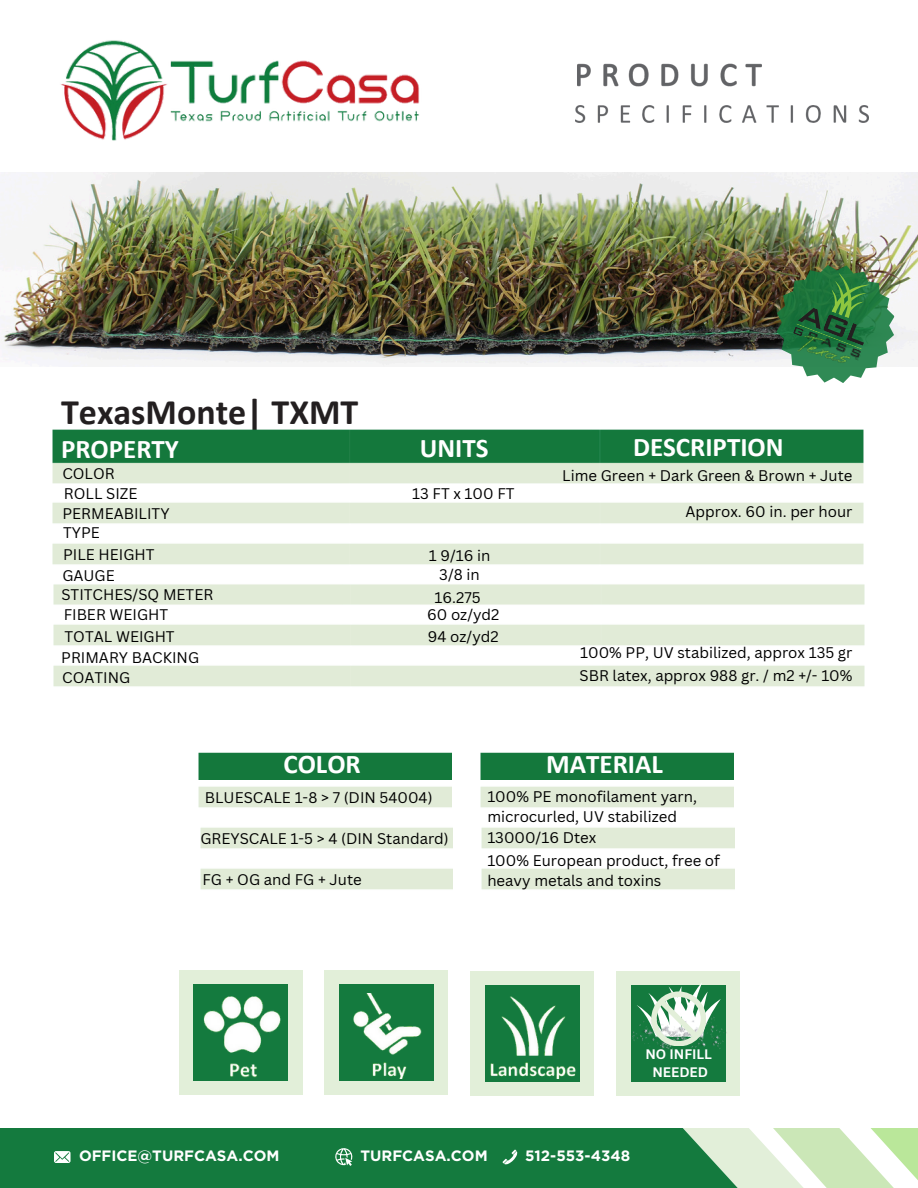
<style>
.page{position:relative;width:918px;height:1188px;background:#fff}
.page>*{position:absolute;margin:0;border:0;box-sizing:border-box;transform-origin:0 0}
.t1{font:700 36px "Calibri";color:#231f20}
.t2{font:700 27px "Calibri";color:#fff}
.t3{font:15px/20.2px "Canva Sans";color:#000}
.t4{font:700 15px "Gotham";color:#fff}
.t5{font:700 13.35px "Canva Sans";color:#fff}
</style>
<div class="page">
<img style="left:577px;top:63px;width:185px;height:24px">
<img style="left:575px;top:106px;width:294px;height:17px">
<img style="left:1px;top:173px;width:917px;height:193px">
<img style="left:61px;top:40px;width:359px;height:101px">
<img style="left:52px;top:429px;width:812px;height:55px">
<img style="left:198px;top:752px;width:254px;height:56px">
<img style="left:480px;top:752px;width:253px;height:56px">
<div style="left:0;top:1120px;width:519px;height:68px;background:#147a3e"></div>
<div style="left:0;top:1119px;width:918px;height:9px;background:#fff"></div>
<svg style="left:54px;top:1151px;width:17px;height:12px"></svg>
<svg style="left:335px;top:1148px;width:17px;height:18px"></svg>
<svg style="left:502px;top:1128px;width:416px;height:60px"></svg>
<div style="left:179px;top:970px;width:124px;height:125px;background:#e2efd9"></div>
<div style="left:193px;top:984px;width:95px;height:97px;background:#147a3e"></div>
<img style="left:203px;top:996px;width:78px;height:82px">
<div style="left:325px;top:970px;width:123px;height:125px;background:#e2efd9"></div>
<div style="left:339px;top:984px;width:95px;height:97px;background:#147a3e"></div>
<img style="left:353px;top:993px;width:69px;height:86px">
<div style="left:471px;top:971px;width:123px;height:125px;background:#e2efd9"></div>
<div style="left:485px;top:986px;width:95px;height:96px;background:#147a3e"></div>
<img style="left:490px;top:996px;width:86px;height:83px">
<div style="left:617px;top:971px;width:123px;height:125px;background:#e2efd9"></div>
<div style="left:631px;top:985px;width:96px;height:97px;background:#147a3e"></div>
<svg style="left:637px;top:983px;width:83px;height:63px"></svg>
<img style="left:776px;top:265px;width:119px;height:118px">
<img style="left:797px;top:329px;width:65px;height:45px">
<p class="t1" style="left:61px;top:397px;width:299px">TexasMonte| TXMT</p>
<p class="t2" style="left:61px;top:438px;width:119px">PROPERTY</p>
<h4 class="t2" style="left:420px;top:437px;width:70px">UNITS</h4>
<h6 class="t2" style="left:633px;top:435px;width:152px">DESCRIPTION</h6>
<p class="t3" style="left:62px;top:463px;width:54px">COLOR</p>
<h2 class="t3" style="left:562px;top:465px;width:292px">Lime Green + Dark Green &amp; Brown + Jute</h2>
<p class="t3" style="left:64px;top:483px;width:75px">ROLL SIZE</p>
<h4 class="t3" style="left:62px;top:503px;width:109px">PERMEABILITY</h4>
<p class="t3" style="left:63px;top:522px;width:38px">TYPE</p>
<h6 class="t3" style="left:63px;top:544px;width:93px">PILE HEIGHT</h6>
<p class="t3" style="left:62px;top:565px;width:54px">GAUGE</p>
<h6 class="t3" style="left:61px;top:584px;width:153px">STITCHES/SQ METER</h6>
<p class="t3" style="left:64px;top:604px;width:106px">FIBER WEIGHT</p>
<h2 class="t3" style="left:65px;top:626px;width:112px">TOTAL WEIGHT</h2>
<p class="t3" style="left:61px;top:647px;width:139px">PRIMARY BACKING</p>
<h6 class="t3" style="left:62px;top:667px;width:70px">COATING</h6>
<p class="t3" style="left:412px;top:483px;width:104px">13 FT x 100 FT</p>
<h6 class="t3" style="left:686px;top:501px;width:168px">Approx. 60 in. per hour</h6>
<h6 class="t3" style="left:429px;top:545px;width:63px">1 9/16 in</h6>
<p class="t3" style="left:439px;top:564px;width:42px">3/8 in</p>
<p class="t3" style="left:427px;top:604px;width:74px">60 oz/yd2</p>
<p class="t3" style="left:428px;top:626px;width:72px">94 oz/yd2</p>
<p class="t3" style="left:435px;top:587px;width:48px">16.275</p>
<p class="t3" style="left:580px;top:642px;width:274px">100% PP, UV stabilized, approx 135 gr</p>
<p class="t3" style="left:580px;top:665px;width:274px">SBR latex, approx 988 gr. / m2 +/- 10%</p>
<h6 class="t2" style="left:283px;top:753px;width:79px">COLOR</h6>
<h6 class="t2" style="left:546px;top:753px;width:118px">MATERIAL</h6>
<h4 class="t3" style="left:205px;top:787px;width:229px">BLUESCALE 1-8 &gt; 7 (DIN 54004)</h4>
<h4 class="t3" style="left:200px;top:828px;width:250px">GREYSCALE 1-5 &gt; 4 (DIN Standard)</h4>
<p class="t3" style="left:202px;top:869px;width:161px">FG + OG and FG + Jute</p>
<h4 class="t3" style="left:487px;top:786px;width:211px">100% PE monofilament yarn, microcurled, UV stabilized</h4>
<h6 class="t3" style="left:487px;top:827px;width:111px">13000/16 Dtex</h6>
<h6 class="t3" style="left:487px;top:850px;width:234px">100% European product, free of heavy metals and toxins</h6>
<h6 class="t5" style="left:645px;top:1044px;width:68px">NO INFILL</h6>
<h4 class="t5" style="left:652px;top:1062px;width:57px">NEEDED</h4>
<p class="t4" style="left:79px;top:1147px;width:202px">OFFICE@TURFCASA.COM</p>
<p class="t4" style="left:360px;top:1147px;width:129px">TURFCASA.COM</p>
<p class="t4" style="left:525px;top:1147px;width:106px">512-553-4348</p>
</div>
